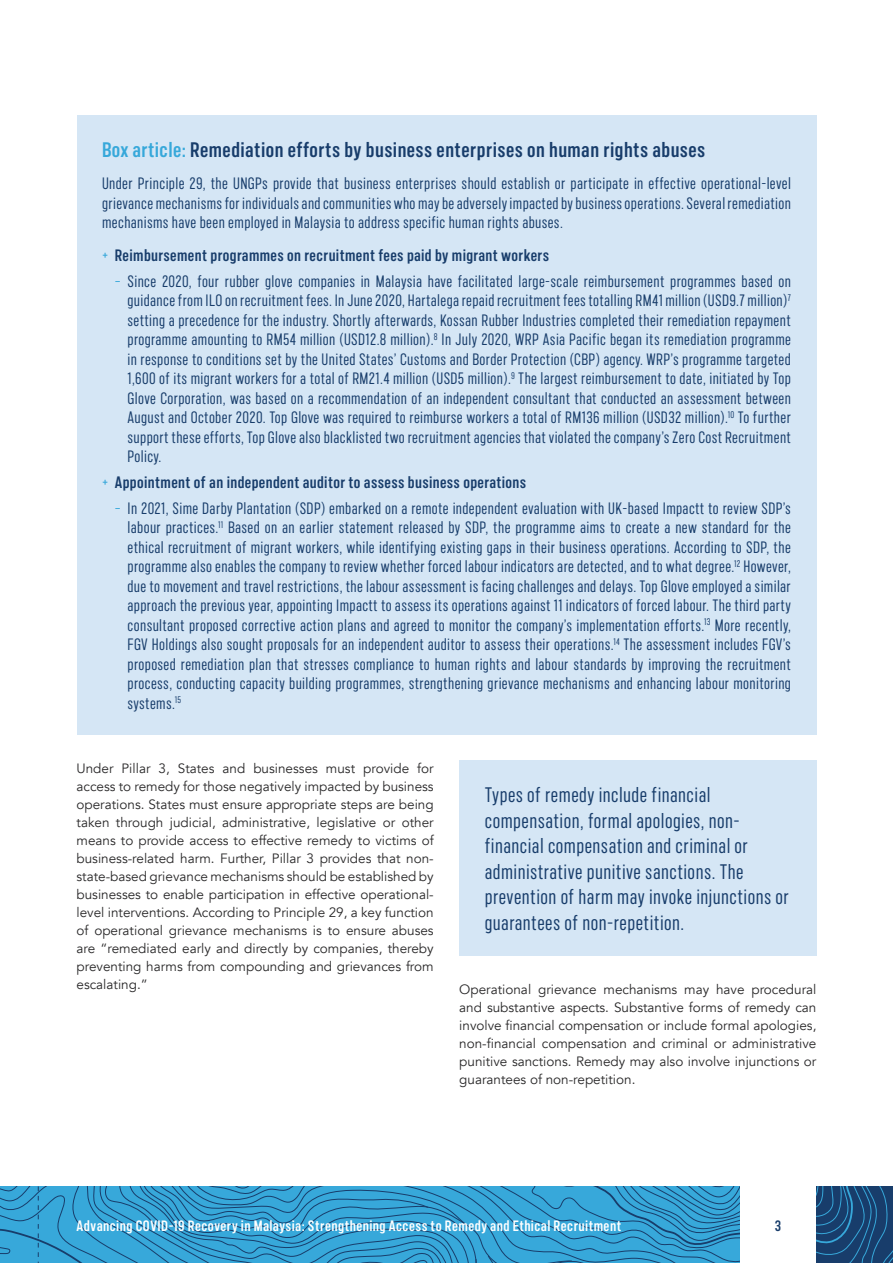
<style>
.page{position:relative;width:893px;height:1263px;background:#fff}
.page>*{position:absolute;margin:0;border:0;box-sizing:border-box;transform-origin:0 0}
.t1{font:21px/25.5px "Marsden Cm Regular";letter-spacing:.025em;color:#183d6b}
.t2{font:700 21px "Marsden Cm Semi";letter-spacing:.025em;color:#183d6b}
.t3{font:16.5px/19.5px "Marsden Cm Regular";letter-spacing:.025em;color:#183d6b;text-align:justify}
.t4{font:700 16.5px "Marsden Cm Semi";letter-spacing:.025em;color:#183d6b}
.t5{font:700 15px "Marsden Cm Semi";letter-spacing:.03em;color:#fff}
.t6{font:700 15px "Marsden Cm Semi";color:#183d6b}
.t7{font:13.5px/18px "Avenir";color:#292829;text-align:justify}
.s1{color:#37a8da}
.s2{font-family:"Marsden Cm Regular";font-weight:400;color:#37a8da}
</style>
<div class="page">
<div style="left:77px;top:115px;width:739px;height:619px;background:#d5e6f5"></div>
<div style="left:459px;top:760px;width:357px;height:195px;background:#d5e6f5"></div>
<svg style="left:0;top:1186px;width:740px;height:77px;background:#329acb"></svg>
<svg style="left:816px;top:1186px;width:77px;height:77px;background:#1b4978"></svg>
<p class="t2" style="left:102px;top:139px;width:605px"><span class="s1">Box article:</span> Remediation efforts by business enterprises on human rights abuses</p>
<p class="t3" style="left:102px;top:174px;width:690px">Under Principle 29, the UNGPs provide that business enterprises should establish or participate in effective operational-level grievance mechanisms for individuals and communities who may be adversely impacted by business operations. Several remediation mechanisms have been employed in Malaysia to address specific human rights abuses.</p>
<p class="t4" style="left:102px;top:246px;width:448px"><span class="s2">+</span> Reimbursement programmes on recruitment fees paid by migrant workers</p>
<p class="t3" style="left:128px;top:271px;width:665px;text-indent:-13px"><span class="s1">–</span> Since 2020, four rubber glove companies in Malaysia have facilitated large-scale reimbursement programmes based on guidance from ILO on recruitment fees. In June 2020, Hartalega repaid recruitment fees totalling RM41 million (USD9.7 million)<sup>7 </sup>setting a precedence for the industry. Shortly afterwards, Kossan Rubber Industries completed their remediation repayment programme amounting to RM54 million (USD12.8 million).<sup>8</sup> In July 2020, WRP Asia Pacific began its remediation programme in response to conditions set by the United States’ Customs and Border Protection (CBP) agency. WRP’s programme targeted 1,600 of its migrant workers for a total of RM21.4 million (USD5 million).<sup>9</sup> The largest reimbursement to date, initiated by Top Glove Corporation, was based on a recommendation of an independent consultant that conducted an assessment between August and October 2020. Top Glove was required to reimburse workers a total of RM136 million (USD32 million).<sup>10</sup> To further support these efforts, Top Glove also blacklisted two recruitment agencies that violated the company’s Zero Cost Recruitment Policy.</p>
<p class="t4" style="left:102px;top:474px;width:426px"><span class="s2">+</span> Appointment of an independent auditor to assess business operations</p>
<p class="t3" style="left:128px;top:499px;width:665px;text-indent:-13px"><span class="s1">–</span> In 2021, Sime Darby Plantation (SDP) embarked on a remote independent evaluation with UK-based Impactt to review SDP’s labour practices.<sup>11</sup> Based on an earlier statement released by SDP, the programme aims to create a new standard for the ethical recruitment of migrant workers, while identifying existing gaps in their business operations. According to SDP, the programme also enables the company to review whether forced labour indicators are detected, and to what degree.<sup>12</sup> However, due to movement and travel restrictions, the labour assessment is facing challenges and delays. Top Glove employed a similar approach the previous year, appointing Impactt to assess its operations against 11 indicators of forced labour. The third party consultant proposed corrective action plans and agreed to monitor the company’s implementation efforts.<sup>13</sup> More recently, FGV Holdings also sought proposals for an independent auditor to assess their operations.<sup>14</sup> The assessment includes FGV’s proposed remediation plan that stresses compliance to human rights and labour standards by improving the recruitment process, conducting capacity building programmes, strengthening grievance mechanisms and enhancing labour monitoring systems.<sup>15</sup></p>
<p class="t7" style="left:77px;top:760px;width:359px">Under Pillar 3, States and businesses must provide for access to remedy for those negatively impacted by business operations. States must ensure appropriate steps are being taken through judicial, administrative, legislative or other means to provide access to effective remedy to victims of business-related harm. Further, Pillar 3 provides that non&shy;state-based grievance mechanisms should be established by businesses to enable participation in effective operational&shy;level interventions. According to Principle 29, a key function of operational grievance mechanisms is to ensure abuses are “remediated early and directly by companies, thereby preventing harms from compounding and grievances from escalating.”</p>
<p class="t1" style="left:485px;top:782px;width:306px">Types of remedy include financial compensation, formal apologies, non&shy;financial compensation and criminal or administrative punitive sanctions. The prevention of harm may invoke injunctions or guarantees of non-repetition.</p>
<p class="t7" style="left:459px;top:981px;width:359px">Operational grievance mechanisms may have procedural and substantive aspects. Substantive forms of remedy can involve financial compensation or include formal apologies, non-financial compensation and criminal or administrative punitive sanctions. Remedy may also involve injunctions or guarantees of non-repetition.</p>
<p class="t5" style="left:77px;top:1218px;width:546px">Advancing COVID-19 Recovery in Malaysia: Strengthening Access to Remedy and Ethical Recruitment</p>
<p class="t6" style="left:775px;top:1218px;width:8px">3</p>
</div>
